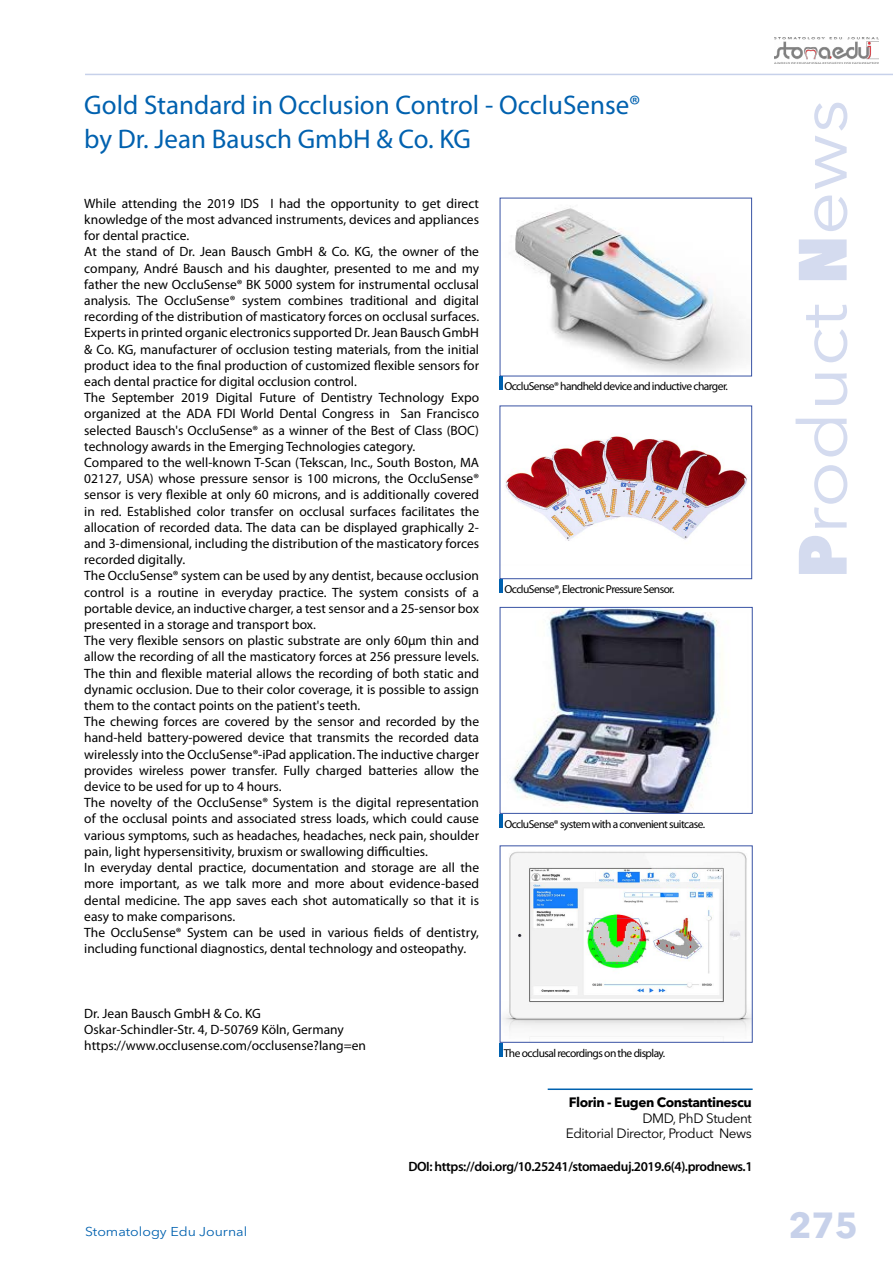
<style>
.page{position:relative;width:893px;height:1263px;background:#fff}
.page>*{position:absolute;margin:0;border:0;box-sizing:border-box;transform-origin:0 0}
.t1{font:67.5px "Avenir Next LT Pro";color:#d4dbef;scale:1.15 1}
.t2{font:700 36px "Avenir Next LT Pro";color:#c7d1ea}
.t3{font:27px/34.5px "Myriad Pro";color:#0061af}
.t4{font:13.5px/16.2px "Myriad Pro";color:#000}
.t5{font:600 13.5px "Myriad Pro";letter-spacing:-.03em;color:#000}
.t6{font:13.5px/15.8px "Avenir Next LT Pro";letter-spacing:-.03em;color:#000;text-align:right}
.t7{font:700 13.5px "Avenir Next LT Pro";letter-spacing:-.03em;color:#000}
.t8{font:12.75px "Avenir Next LT Pro";color:#0061af;scale:1.11 1}
.t9{font:11.55px "Myriad Pro";letter-spacing:-.05em;color:#000}
.t10{font:11.4px "Myriad Pro";letter-spacing:-.05em;color:#000}
.s1{font-weight:800;font-stretch:condensed}
</style>
<div class="page">
<hr style="left:85px;top:74px;width:808px;height:1px;background:#c7d1ea">
<img style="left:775px;top:38px;width:103px;height:25px">
<hr style="left:548px;top:1088px;width:205px;height:2px;background:#0061af">
<img style="left:515px;top:208px;width:230px;height:166px">
<hr style="left:500px;top:376px;width:3px;height:14px;background:#0061af">
<img style="left:505px;top:436px;width:242px;height:105px">
<div style="left:500px;top:406px;width:252px;height:173px;border:1px solid #3953a4"></div>
<hr style="left:500px;top:579px;width:3px;height:14px;background:#0061af">
<img style="left:509px;top:609px;width:209px;height:203px">
<div style="left:500px;top:607px;width:253px;height:207px;border:1px solid #3953a4"></div>
<img style="left:502px;top:851px;width:249px;height:188px">
<div style="left:500px;top:845px;width:253px;height:198px;border:1px solid #3953a4"></div>
<svg style="left:500px;top:814px;width:3px;height:13px"></svg>
<hr style="left:500px;top:1043px;width:3px;height:14px;background:#0061af">
<h3 class="t3" style="left:84px;top:87px;width:558px">Gold Standard in Occlusion Control - OccluSense® by Dr. Jean Bausch GmbH &amp; Co. KG</h3>
<p class="t4" style="left:84px;top:195px;width:396px">While attending the 2019 IDS I had the opportunity to get direct knowledge of the most advanced instruments, devices and appliances for dental practice.<br>At the stand of Dr. Jean Bausch GmbH &amp; Co. KG, the owner of the company, André Bausch and his daughter, presented to me and my father the new OccluSense® BK 5000 system for instrumental occlusal analysis. The OccluSense® system combines traditional and digital recording of the distribution of masticatory forces on occlusal surfaces.<br>Experts in printed organic electronics supported Dr. Jean Bausch GmbH &amp; Co. KG, manufacturer of occlusion testing materials, from the initial product idea to the final production of customized flexible sensors for each dental practice for digital occlusion control.<br>The September 2019 Digital Future of Dentistry Technology Expo organized at the ADA FDI World Dental Congress in San Francisco selected Bausch's OccluSense® as a winner of the Best of Class (BOC) technology awards in the Emerging Technologies category.<br>Compared to the well-known T-Scan (Tekscan, Inc., South Boston, MA 02127, USA) whose pressure sensor is 100 microns, the OccluSense® sensor is very flexible at only 60 microns, and is additionally covered in red. Established color transfer on occlusal surfaces facilitates the allocation of recorded data. The data can be displayed graphically 2- and 3-dimensional, including the distribution of the masticatory forces recorded digitally.<br>The OccluSense® system can be used by any dentist, because occlusion control is a routine in everyday practice. The system consists of a portable device, an inductive charger, a test sensor and a 25-sensor box presented in a storage and transport box.<br>The very flexible sensors on plastic substrate are only 60μm thin and allow the recording of all the masticatory forces at 256 pressure levels.<br>The thin and flexible material allows the recording of both static and dynamic occlusion. Due to their color coverage, it is possible to assign them to the contact points on the patient's teeth.<br>The chewing forces are covered by the sensor and recorded by the hand-held battery-powered device that transmits the recorded data wirelessly into the OccluSense®-iPad application. The inductive charger provides wireless power transfer. Fully charged batteries allow the device to be used for up to 4 hours.<br>The novelty of the OccluSense® System is the digital representation of the occlusal points and associated stress loads, which could cause various symptoms, such as headaches, headaches, neck pain, shoulder pain, light hypersensitivity, bruxism or swallowing difficulties.<br>In everyday dental practice, documentation and storage are all the more important, as we talk more and more about evidence-based dental medicine. The app saves each shot automatically so that it is easy to make comparisons.<br>The OccluSense® System can be used in various fields of dentistry, including functional diagnostics, dental technology and osteopathy.</p>
<p class="t4" style="left:84px;top:1005px;width:283px">Dr. Jean Bausch GmbH &amp; Co. KG<br>Oskar-Schindler-Str. 4, D-50769 Köln, Germany https://www.occlusense.com/occlusense?lang=en</p>
<p class="t9" style="left:504px;top:379px;width:225px">OccluSense® handheld device and inductive charger.</p>
<p class="t9" style="left:504px;top:582px;width:172px">OccluSense®, Electronic Pressure Sensor.</p>
<p class="t10" style="left:504px;top:817px;width:202px">OccluSense® system with a convenient suitcase.</p>
<p class="t10" style="left:504px;top:1046px;width:163px">The occlusal recordings on the display.</p>
<p class="t8" style="left:85px;top:1223px;width:148px">Stomatology Edu Journal</p>
<p class="t7" style="left:569px;top:1094px;width:185px">Florin - Eugen Constantinescu</p>
<p class="t6" style="left:566px;top:1110px;width:188px">DMD, PhD Student<br>Editorial Director, Product News</p>
<p class="t5" style="left:408px;top:1158px;width:346px">DOI: https://doi.org/10.25241/stomaeduj.2019.6(4).prodnews.1</p>
<h1 class="t1" style="left:783px;top:578px;width:418px;rotate:-90deg"><span class="s1">P</span>roduct <span class="s1">N</span>ews</h1>
<h2 class="t2" style="left:788px;top:1204px;width:71px">275</h2>
</div>
